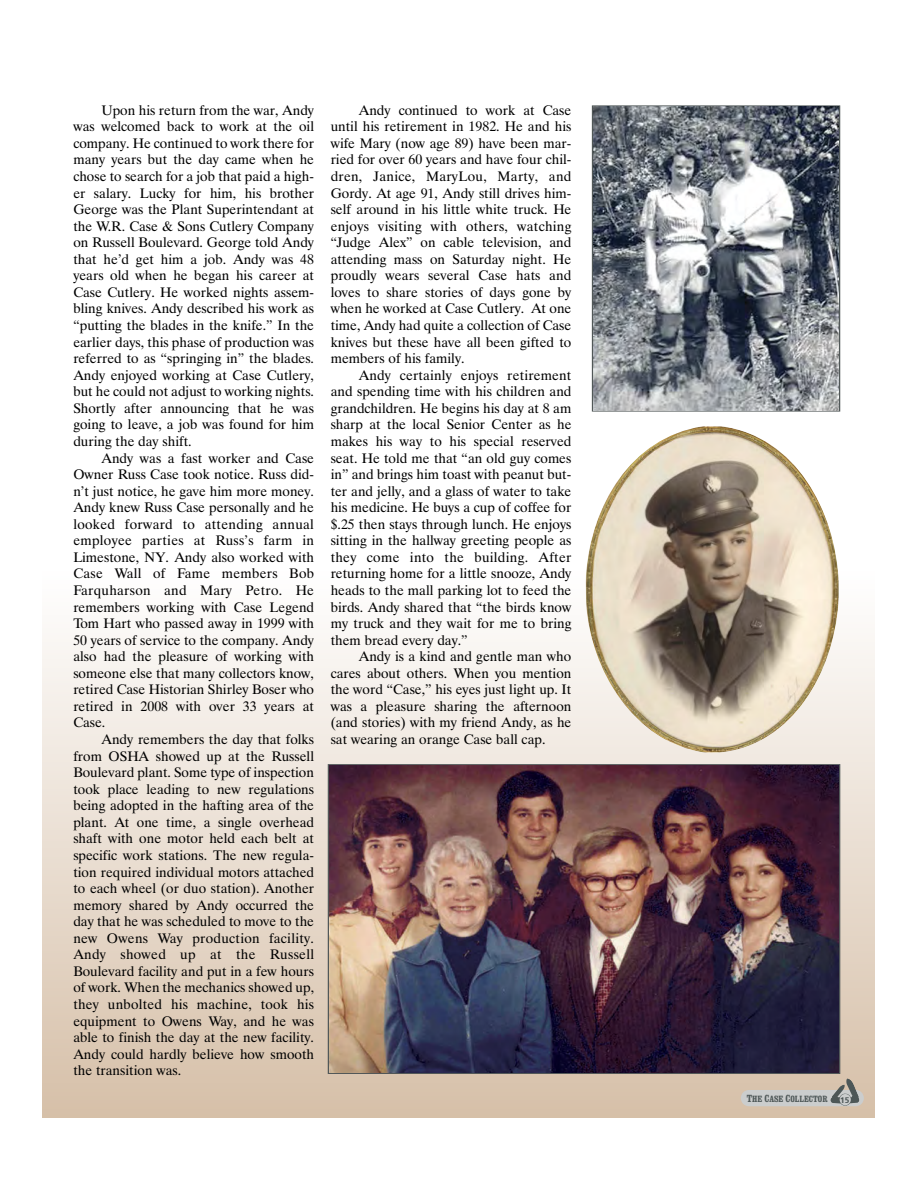
<style>
.page{position:relative;width:918px;height:1188px;background:#fff}
.page>*{position:absolute;margin:0;border:0;box-sizing:border-box;transform-origin:0 0}
.t1{font:13.8px/16.5px "Dutch 801 BT";color:#000;text-align:justify}
.t2{font:700 condensed 8.85px "Clarendon BT";color:#4e5757;scale:1.05 1}
.t3{font:7.65px "Charcoal CY";color:#4e5757}
.s1{font-size:10.2px}
</style>
<div class="page">
<img style="left:586px;top:426px;width:253px;height:326px">
<svg style="left:741px;top:1090px;width:123px;height:16px"></svg>
<img style="left:830px;top:1078px;width:30px;height:29px">
<img style="left:329px;top:765px;width:510px;height:308px">
<div style="left:592px;top:105px;width:248px;height:307px;border:1px solid #515858"></div>
<img style="left:593px;top:107px;width:246px;height:303px">
<p class="t1" style="left:73px;top:103px;width:242px;text-indent:28px">Upon his return from the war, Andy was welcomed back to work at the oil company. He continued to work there for many years but the day came when he chose to search for a job that paid a high&shy;er salary. Lucky for him, his brother George was the Plant Superintendant at the W.R. Case &amp; Sons Cutlery Company on Russell Boulevard. George told Andy that he’d get him a job. Andy was 48 years old when he began his career at Case Cutlery. He worked nights assem&shy;bling knives. Andy described his work as “putting the blades in the knife.” In the earlier days, this phase of production was referred to as “springing in” the blades.<br>Andy enjoyed working at Case Cutlery, but he could not adjust to working nights.<br>Shortly after announcing that he was going to leave, a job was found for him during the day shift.</p>
<p class="t1" style="left:73px;top:451px;width:242px;text-indent:28px">Andy was a fast worker and Case Owner Russ Case took notice. Russ did&shy;n’t just notice, he gave him more money.<br>Andy knew Russ Case personally and he looked forward to attending annual employee parties at Russ’s farm in Limestone, NY. Andy also worked with Case Wall of Fame members Bob Farquharson and Mary Petro. He remembers working with Case Legend Tom Hart who passed away in 1999 with 50 years of service to the company. Andy also had the pleasure of working with someone else that many collectors know, retired Case Historian Shirley Boser who retired in 2008 with over 33 years at Case.</p>
<p class="t1" style="left:73px;top:732px;width:242px;text-indent:28px">Andy remembers the day that folks from OSHA showed up at the Russell Boulevard plant. Some type of inspection took place leading to new regulations being adopted in the hafting area of the plant. At one time, a single overhead shaft with one motor held each belt at specific work stations. The new regula&shy;tion required individual motors attached to each wheel (or duo station). Another memory shared by Andy occurred the day that he was scheduled to move to the new Owens Way production facility.<br>Andy showed up at the Russell Boulevard facility and put in a few hours of work. When the mechanics showed up, they unbolted his machine, took his equipment to Owens Way, and he was able to finish the day at the new facility.<br>Andy could hardly believe how smooth the transition was.</p>
<p class="t1" style="left:331px;top:103px;width:242px;text-indent:28px">Andy continued to work at Case until his retirement in 1982. He and his wife Mary (now age 89) have been mar&shy;ried for over 60 years and have four chil&shy;dren, Janice, MaryLou, Marty, and Gordy. At age 91, Andy still drives him&shy;self around in his little white truck. He enjoys visiting with others, watching “Judge Alex” on cable television, and attending mass on Saturday night. He proudly wears several Case hats and loves to share stories of days gone by when he worked at Case Cutlery. At one time, Andy had quite a collection of Case knives but these have all been gifted to members of his family.</p>
<p class="t1" style="left:331px;top:368px;width:242px;text-indent:28px">Andy certainly enjoys retirement and spending time with his children and grandchildren. He begins his day at 8 am sharp at the local Senior Center as he makes his way to his special reserved seat. He told me that “an old guy comes in” and brings him toast with peanut but&shy;ter and jelly, and a glass of water to take his medicine. He buys a cup of coffee for $.25 then stays through lunch. He enjoys sitting in the hallway greeting people as they come into the building. After returning home for a little snooze, Andy heads to the mall parking lot to feed the birds. Andy shared that “the birds know my truck and they wait for me to bring them bread every day.”</p>
<p class="t1" style="left:331px;top:650px;width:242px;text-indent:28px">Andy is a kind and gentle man who cares about others. When you mention the word “Case,” his eyes just light up. It was a pleasure sharing the afternoon (and stories) with my friend Andy, as he sat wearing an orange Case ball cap.</p>
<p class="t2" style="left:747px;top:1095px;width:78px"><span class="s1">T</span>HE <span class="s1">C</span>ASE <span class="s1">C</span>OLLECTOR</p>
<p class="t3" style="left:840px;top:1095px;width:11px">15</p>
</div>
